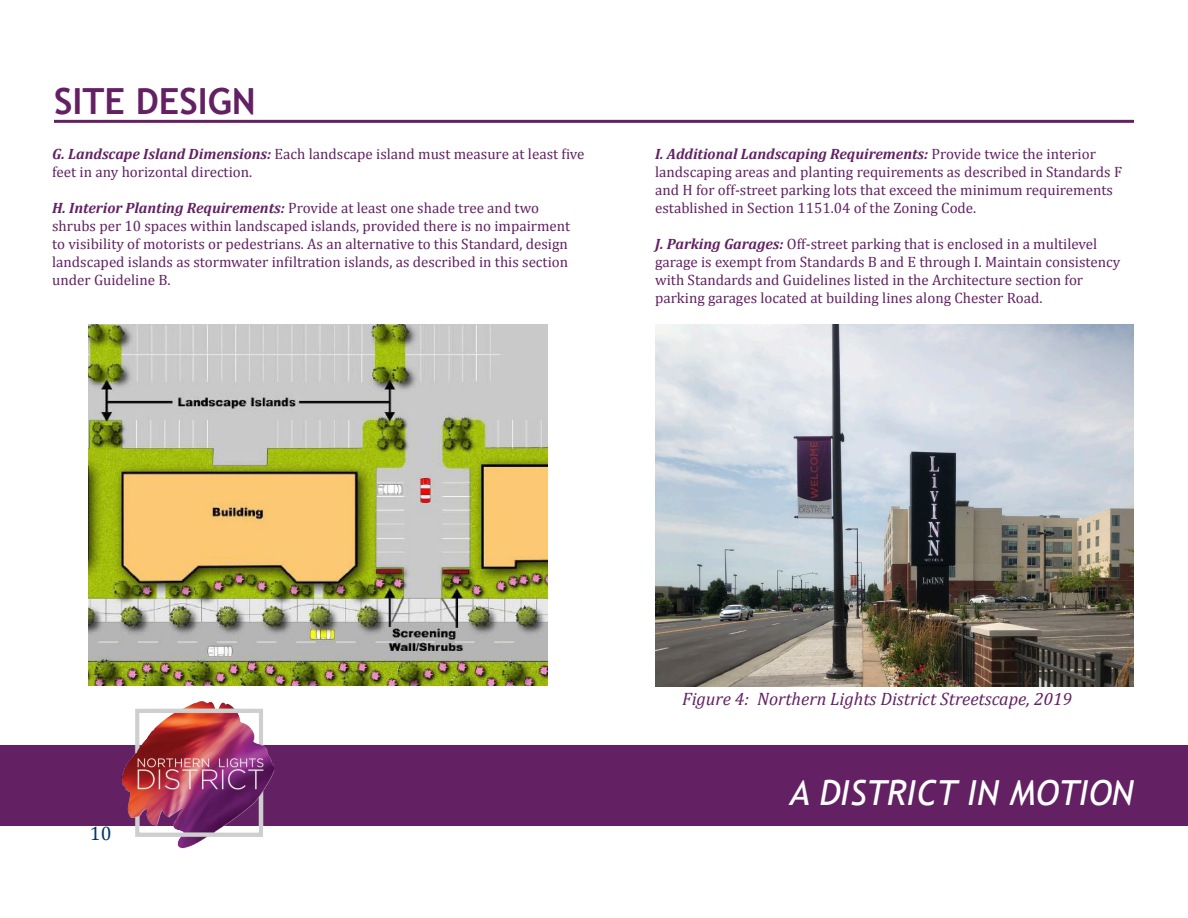
<style>
.page{position:relative;width:1188px;height:918px;background:#fff}
.page>*{position:absolute;margin:0;border:0;box-sizing:border-box;transform-origin:0 0}
.t1{font:700 36px "Trebuchet MS";color:#632164}
.t2{font:italic 34.5px "Trebuchet MS";color:#fff}
.t3{font:19.5px "Cambria";color:#003566}
.t4{font:italic 18px "Cambria";color:#632164}
.t5{font:15px/18px "Cambria";color:#632164}
.s1{font-weight:700;font-style:italic}
</style>
<div class="page">
<hr style="left:54px;top:120px;width:1080px;height:3px;background:#632164">
<div style="left:0;top:745px;width:1188px;height:81px;background:#632164"></div>
<img style="left:121px;top:701px;width:154px;height:148px">
<img style="left:655px;top:324px;width:479px;height:362px">
<img style="left:89px;top:324px;width:459px;height:362px">
<p class="t1" style="left:54px;top:79px;width:203px">SITE DESIGN</p>
<p class="t5" style="left:52px;top:145px;width:534px"><span class="s1">G. Landscape Island Dimensions:</span> Each landscape island must measure at least five feet in any horizontal direction.</p>
<p class="t5" style="left:52px;top:199px;width:520px"><span class="s1">H. Interior Planting Requirements:</span> Provide at least one shade tree and two shrubs per 10 spaces within landscaped islands, provided there is no impairment to visibility of motorists or pedestrians. As an alternative to this Standard, design landscaped islands as stormwater infiltration islands, as described in this section under Guideline B.</p>
<p class="t5" style="left:655px;top:145px;width:468px"><span class="s1">I. Additional Landscaping Requirements:</span> Provide twice the interior landscaping areas and planting requirements as described in Standards F and H for off-street parking lots that exceed the minimum requirements established in Section 1151.04 of the Zoning Code.</p>
<p class="t5" style="left:655px;top:235px;width:467px"><span class="s1">J. Parking Garages:</span> Off-street parking that is enclosed in a multilevel garage is exempt from Standards B and E through I. Maintain consistency with Standards and Guidelines listed in the Architecture section for parking garages located at building lines along Chester Road.</p>
<h3 class="t3" style="left:90px;top:822px;width:23px">10</h3>
<p class="t4" style="left:682px;top:686px;width:391px">Figure 4: Northern Lights District Streetscape, 2019</p>
<h2 class="t2" style="left:789px;top:772px;width:346px">A DISTRICT IN MOTION</h2>
</div>
